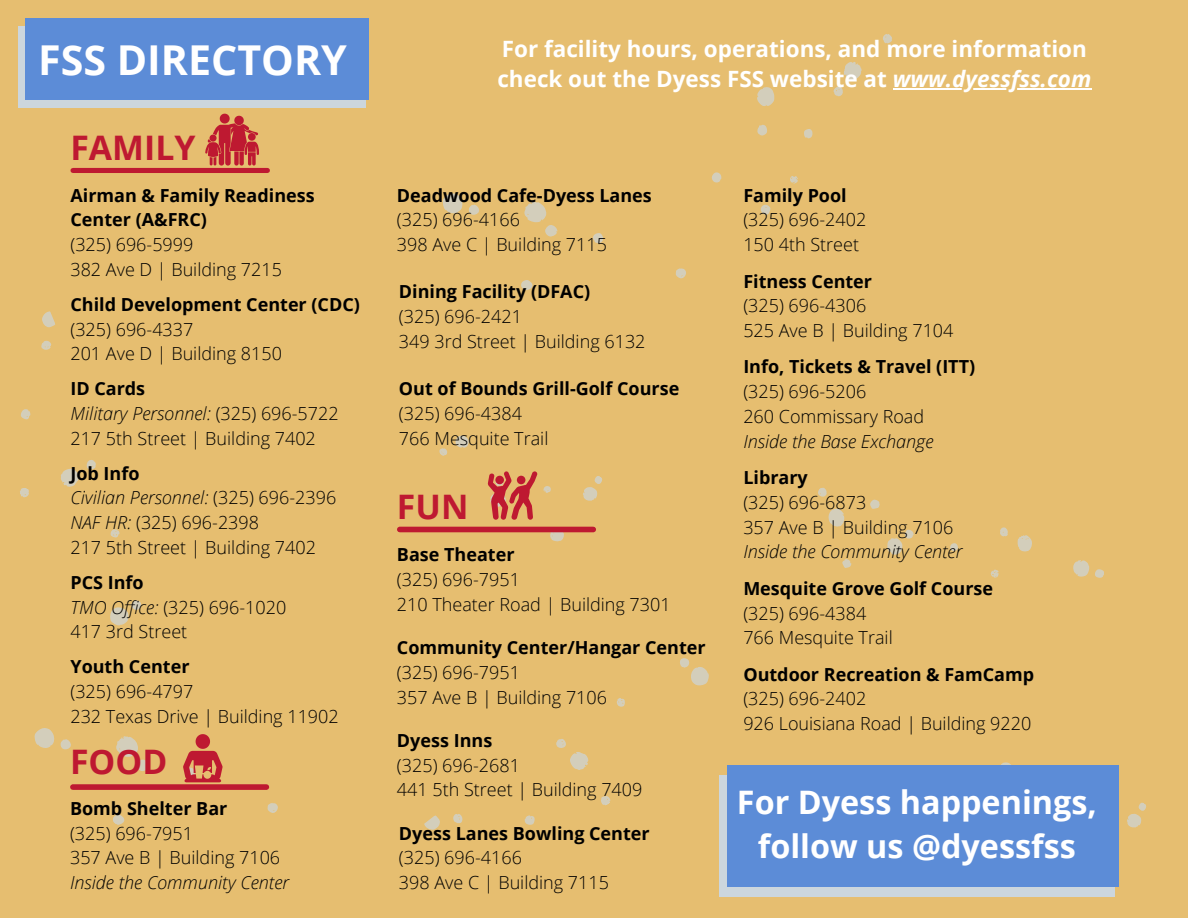
<style>
.page{position:relative;width:1188px;height:918px;background:#e6be70}
.page>*{position:absolute;margin:0;border:0;box-sizing:border-box;transform-origin:0 0}
.t1{font:700 41.25px "Open Sans";color:#fff}
.t2{font:700 33.75px "Open Sans";color:#be1931}
.t3{font:700 32.4px/43.8px "Open Sans";color:#fff;text-align:center}
.t4{font:700 22.5px/30.3px "Open Sans";color:#fff}
.t5{font:300 18px/24.8px "Open Sans";color:#000}
.t6{font:700 18px/24.8px "Open Sans";color:#000}
.t7{font:italic 300 18px "Open Sans";color:#000}
.s1{font-weight:700}
.s2{font-style:italic}
</style>
<div class="page">
<svg style="left:34px;top:728px;width:244px;height:97px"></svg>
<svg style="left:757px;top:34px;width:160px;height:181px"></svg>
<svg style="left:1001px;top:762px;width:145px;height:125px"></svg>
<div style="left:719px;top:775px;width:396px;height:122px;background:#ccd6dd"></div>
<div style="left:727px;top:765px;width:391px;height:121px;background:#5c8cd7"></div>
<svg style="left:20px;top:311px;width:121px;height:314px"></svg>
<svg style="left:818px;top:487px;width:286px;height:91px"></svg>
<div style="left:73px;top:168px;width:194px;height:5px;background:#be1931"></div>
<svg style="left:205px;top:114px;width:54px;height:52px"></svg>
<svg style="left:443px;top:172px;width:279px;height:118px"></svg>
<div style="left:73px;top:784px;width:193px;height:6px;background:#be1931"></div>
<svg style="left:183px;top:734px;width:40px;height:48px"></svg>
<svg style="left:424px;top:658px;width:285px;height:172px"></svg>
<div style="left:19px;top:26px;width:347px;height:82px;background:#ccd6dd"></div>
<div style="left:25px;top:18px;width:344px;height:82px;background:#5c8cd7"></div>
<svg style="left:397px;top:435px;width:205px;height:107px"></svg>
<div style="left:400px;top:527px;width:193px;height:5px;background:#be1931"></div>
<hr style="left:893px;top:88px;width:198px;height:1px;background:#fff">
<h1 class="t1" style="left:38px;top:31px;width:310px">FSS DIRECTORY</h1>
<h2 class="t2" style="left:70px;top:124px;width:127px">FAMILY</h2>
<p class="t6" style="left:70px;top:182px;width:246px">Airman &amp; Family Readiness<br>Center (A&amp;FRC)</p>
<p class="t5" style="left:70px;top:232px;width:213px">(325) 696-5999<br>382 Ave D | Building 7215</p>
<p class="t6" style="left:70px;top:291px;width:291px">Child Development Center (CDC)</p>
<p class="t5" style="left:70px;top:316px;width:213px">(325) 696-4337<br>201 Ave D | Building 8150</p>
<p class="t5" style="left:70px;top:376px;width:270px"><span class="s1">ID Cards<br></span><span class="s2">Military Personnel:</span> (325) 696-5722<br>217 5th Street | Building 7402</p>
<p class="t5" style="left:70px;top:460px;width:267px"><span class="s1">Job Info<br></span><span class="s2">Civilian Personnel:</span> (325) 696-2396<br><span class="s2">NAF HR:</span> (325) 696-2398<br>217 5th Street | Building 7402</p>
<p class="t5" style="left:70px;top:570px;width:218px"><span class="s1">PCS Info<br></span><span class="s2">TMO Office:</span> (325) 696-1020<br>417 3rd Street</p>
<p class="t6" style="left:70px;top:654px;width:121px">Youth Center</p>
<p class="t5" style="left:70px;top:679px;width:270px">(325) 696-4797<br>232 Texas Drive | Building 11902</p>
<h2 class="t2" style="left:70px;top:738px;width:99px">FOOD</h2>
<p class="t6" style="left:70px;top:795px;width:159px">Bomb Shelter Bar</p>
<p class="t5" style="left:70px;top:820px;width:212px">(325) 696-7951<br>357 Ave B | Building 7106</p>
<p class="t7" style="left:70px;top:870px;width:221px">Inside the Community Center</p>
<p class="t4" style="left:497px;top:33px;width:595px">For facility hours, operations, and more information check out the Dyess FSS website at <span class="s2">www.dyessfss.com</span></p>
<p class="t6" style="left:397px;top:182px;width:256px">Deadwood Cafe-Dyess Lanes</p>
<p class="t5" style="left:397px;top:207px;width:212px">(325) 696-4166<br>398 Ave C | Building 7115</p>
<p class="t6" style="left:399px;top:279px;width:193px">Dining Facility (DFAC)</p>
<p class="t5" style="left:399px;top:304px;width:248px">(325) 696-2421<br>349 3rd Street | Building 6132</p>
<p class="t6" style="left:399px;top:376px;width:282px">Out of Bounds Grill-Golf Course</p>
<p class="t5" style="left:399px;top:401px;width:151px">(325) 696-4384<br>766 Mesquite Trail</p>
<h2 class="t2" style="left:397px;top:483px;width:73px">FUN</h2>
<p class="t6" style="left:397px;top:542px;width:119px">Base Theater</p>
<p class="t5" style="left:397px;top:567px;width:275px">(325) 696-7951<br>210 Theater Road | Building 7301</p>
<p class="t6" style="left:397px;top:635px;width:310px">Community Center/Hangar Center</p>
<p class="t5" style="left:397px;top:659px;width:212px">(325) 696-7951<br>357 Ave B | Building 7106</p>
<p class="t6" style="left:397px;top:727px;width:97px">Dyess Inns</p>
<p class="t5" style="left:397px;top:752px;width:247px">(325) 696-2681<br>441 5th Street | Building 7409</p>
<p class="t6" style="left:399px;top:820px;width:252px">Dyess Lanes Bowling Center</p>
<p class="t5" style="left:399px;top:845px;width:212px">(325) 696-4166<br>398 Ave C | Building 7115</p>
<p class="t6" style="left:743px;top:182px;width:105px">Family Pool</p>
<p class="t5" style="left:743px;top:207px;width:125px">(325) 696-2402<br>150 4th Street</p>
<p class="t6" style="left:743px;top:268px;width:130px">Fitness Center</p>
<p class="t5" style="left:743px;top:293px;width:212px">(325) 696-4306<br>525 Ave B | Building 7104</p>
<p class="t6" style="left:743px;top:354px;width:233px">Info, Tickets &amp; Travel (ITT)</p>
<p class="t5" style="left:743px;top:379px;width:182px">(325) 696-5206<br>260 Commissary Road</p>
<p class="t7" style="left:743px;top:429px;width:192px">Inside the Base Exchange</p>
<p class="t6" style="left:743px;top:465px;width:66px">Library</p>
<p class="t5" style="left:743px;top:490px;width:212px">(325) 696-6873<br>357 Ave B | Building 7106</p>
<p class="t7" style="left:743px;top:539px;width:221px">Inside the Community Center</p>
<p class="t6" style="left:743px;top:575px;width:251px">Mesquite Grove Golf Course</p>
<p class="t5" style="left:743px;top:600px;width:151px">(325) 696-4384<br>766 Mesquite Trail</p>
<p class="t6" style="left:743px;top:661px;width:292px">Outdoor Recreation &amp; FamCamp</p>
<p class="t5" style="left:743px;top:686px;width:290px">(325) 696-2402<br>926 Louisiana Road | Building 9220</p>
<h3 class="t3" style="left:737px;top:780px;width:361px">For Dyess happenings, follow us @dyessfss</h3>
</div>
